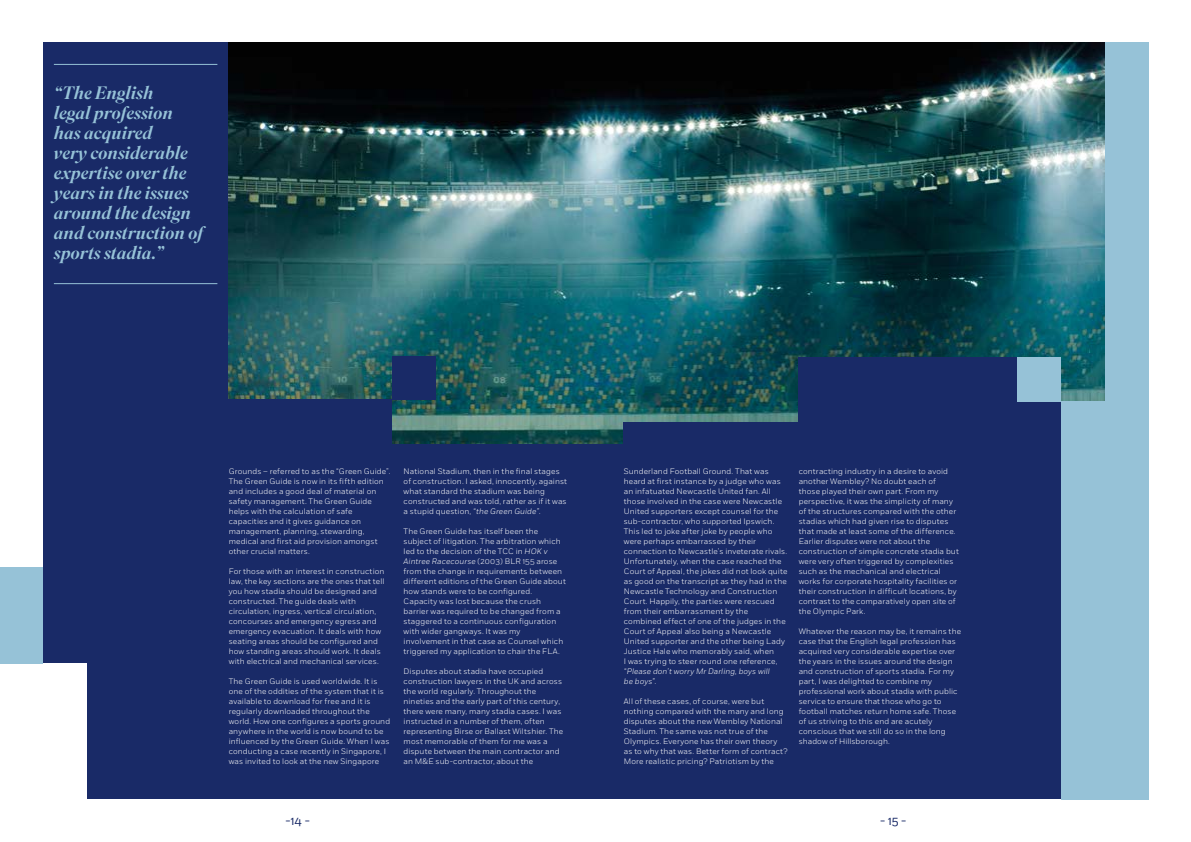
<style>
.page{position:relative;width:1191px;height:842px;background:#fff}
.page>*{position:absolute;margin:0;border:0;box-sizing:border-box;transform-origin:0 0}
.t1{font:italic 500 18px/20px "Superior Title";color:#96c2d7}
.t2{font:12px "Fort";color:#192a67}
.t3{font:300 8px/10px "Fort";letter-spacing:.015em;color:#fff}
.t4{font:italic 300 8px/10px "Fort";letter-spacing:.01em;color:#fff}
.s1{font-style:italic}
</style>
<div class="page">
<div style="left:43px;top:43px;width:1105px;height:756px;background:#192a67"></div>
<img style="left:229px;top:43px;width:875px;height:401px">
<div style="left:1104px;top:43px;width:44px;height:751px;background:#96c2d7"></div>
<div style="left:1061px;top:401px;width:87px;height:398px;background:#96c2d7"></div>
<div style="left:624px;top:423px;width:436px;height:36px;background:#192a67"></div>
<div style="left:974px;top:401px;width:87px;height:43px;background:#192a67"></div>
<div style="left:798px;top:357px;width:219px;height:85px;background:#192a67"></div>
<div style="left:0;top:663px;width:86px;height:140px;background:#fff"></div>
<hr style="left:54px;top:64px;width:163px;height:1px;background:#96c2d7">
<hr style="left:54px;top:283px;width:163px;height:1px;background:#96c2d7">
<div style="left:0;top:567px;width:43px;height:96px;background:#96c2d7"></div>
<div style="left:217px;top:400px;width:175px;height:55px;background:#192a67"></div>
<div style="left:392px;top:356px;width:44px;height:44px;background:#192a67"></div>
<div style="left:1017px;top:357px;width:43px;height:44px;background:#96c2d7"></div>
<h1 class="t1" style="left:54px;top:82px;width:151px">“The English<br>legal profession has acquired<br>very considerable expertise over the years in the issues around the design and construction of sports stadia.”</h1>
<p class="t3" style="left:229px;top:466px;width:163px">Grounds – referred to as the “Green Guide”.<br>The Green Guide is now in its fifth edition and includes a good deal of material on safety management. The Green Guide helps with the calculation of safe capacities and it gives guidance on management, planning, stewarding, medical and first aid provision amongst other crucial matters.</p>
<p class="t3" style="left:229px;top:566px;width:157px">For those with an interest in construction law, the key sections are the ones that tell you how stadia should be designed and constructed. The guide deals with circulation, ingress, vertical circulation, concourses and emergency egress and emergency evacuation. It deals with how seating areas should be configured and how standing areas should work. It deals with electrical and mechanical services.</p>
<p class="t3" style="left:229px;top:676px;width:163px">The Green Guide is used worldwide. It is one of the oddities of the system that it is available to download for free and it is regularly downloaded throughout the world. How one configures a sports ground anywhere in the world is now bound to be influenced by the Green Guide. When I was conducting a case recently in Singapore, I was invited to look at the new Singapore</p>
<p class="t3" style="left:403px;top:466px;width:165px">National Stadium, then in the final stages of construction. I asked, innocently, against what standard the stadium was being constructed and was told, rather as if it was a stupid question, <span class="s1">“the Green Guide”.</span></p>
<p class="t3" style="left:403px;top:526px;width:164px">The Green Guide has itself been the subject of litigation. The arbitration which led to the decision of the TCC in <span class="s1">HOK v Aintree Racecourse</span> (2003) BLR 155 arose from the change in requirements between different editions of the Green Guide about how stands were to be configured.<br>Capacity was lost because the crush barrier was required to be changed from a staggered to a continuous configuration with wider gangways. It was my involvement in that case as Counsel which triggered my application to chair the FLA.</p>
<p class="t3" style="left:403px;top:666px;width:161px">Disputes about stadia have occupied construction lawyers in the UK and across the world regularly. Throughout the nineties and the early part of this century, there were many, many stadia cases. I was instructed in a number of them, often representing Birse or Ballast Wiltshier. The most memorable of them for me was a dispute between the main contractor and an M&amp;E sub-contractor, about the</p>
<p class="t3" style="left:624px;top:466px;width:165px">Sunderland Football Ground. That was heard at first instance by a judge who was an infatuated Newcastle United fan. All those involved in the case were Newcastle United supporters except counsel for the sub-contractor, who supported Ipswich.<br>This led to joke after joke by people who were perhaps embarrassed by their connection to Newcastle’s inveterate rivals.<br>Unfortunately, when the case reached the Court of Appeal, the jokes did not look quite as good on the transcript as they had in the Newcastle Technology and Construction Court. Happily, the parties were rescued from their embarrassment by the combined effect of one of the judges in the Court of Appeal also being a Newcastle United supporter and the other being Lady Justice Hale who memorably said, when<br>I was trying to steer round one reference,</p>
<p class="t4" style="left:624px;top:666px;width:148px">“Please don’t worry Mr Darling, boys will be boys”.</p>
<p class="t3" style="left:624px;top:696px;width:165px">All of these cases, of course, were but nothing compared with the many and long disputes about the new Wembley National Stadium. The same was not true of the Olympics. Everyone has their own theory as to why that was. Better form of contract?<br>More realistic pricing? Patriotism by the</p>
<p class="t3" style="left:798px;top:466px;width:162px">contracting industry in a desire to avoid another Wembley? No doubt each of those played their own part. From my perspective, it was the simplicity of many of the structures compared with the other stadias which had given rise to disputes that made at least some of the difference.<br>Earlier disputes were not about the construction of simple concrete stadia but were very often triggered by complexities such as the mechanical and electrical works for corporate hospitality facilities or their construction in difficult locations, by contrast to the comparatively open site of the Olympic Park.</p>
<p class="t3" style="left:798px;top:626px;width:164px">Whatever the reason may be, it remains the case that the English legal profession has acquired very considerable expertise over the years in the issues around the design and construction of sports stadia. For my part, I was delighted to combine my professional work about stadia with public service to ensure that those who go to football matches return home safe. Those of us striving to this end are acutely conscious that we still do so in the long shadow of Hillsborough.</p>
<h2 class="t2" style="left:285px;top:814px;width:26px">-14 -</h2>
<h2 class="t2" style="left:880px;top:814px;width:28px">- 15 -</h2>
</div>
